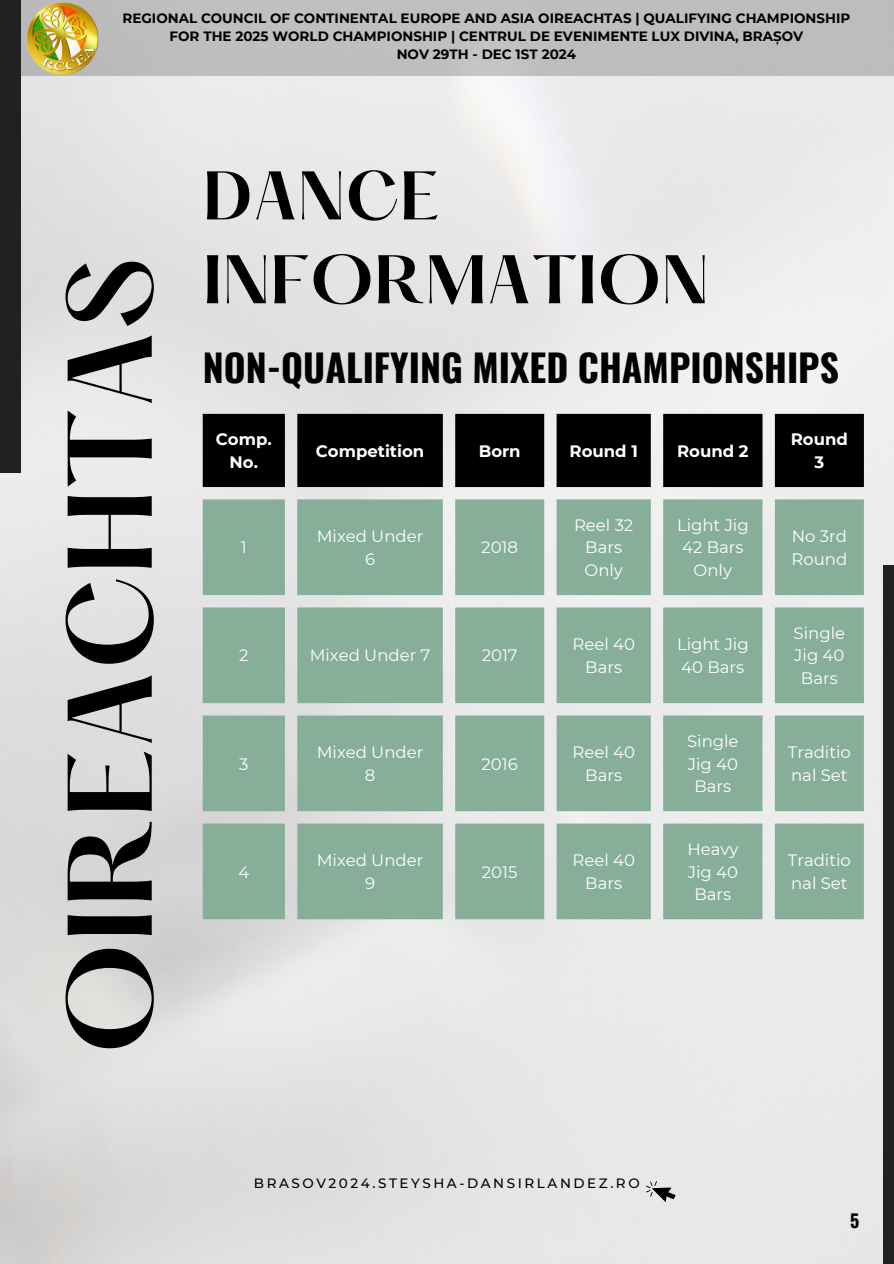
<style>
.page{position:relative;width:894px;height:1264px;background:#fff}
.page>*{position:absolute;margin:0;border:0;box-sizing:border-box;transform-origin:0 0}
.t1{font:600 105px "Hatton";color:#000}
.t2{font:600 60px/83.8px "Hatton";color:#000}
.t3{font:700 37.5px "Oswald";color:#000}
.t4{font:700 18px "Oswald";color:#000}
.t5{font:16.5px/22.5px "Montserrat";color:#fff;text-align:center}
.t6{font:700 16.5px/22.5px "Montserrat";color:#fff;text-align:center}
.t7{font:700 13.5px/18px "Montserrat";color:#000;text-align:center}
.t8{font:500 13.5px "Montserrat";letter-spacing:.19em;color:#000}
</style>
<div class="page">
<img style="left:0;top:76px;width:893px;height:1187px">
<svg style="left:203px;top:414px;width:660px;height:73px;fill:#000"></svg>
<svg style="left:203px;top:499px;width:660px;height:420px;fill:#86ae99"></svg>
<svg style="left:645px;top:1178px;width:33px;height:26px"></svg>
<div style="left:0;top:0;width:893px;height:76px;background:#bebebe"></div>
<img style="left:26px;top:3px;width:73px;height:72px">
<div style="left:0;top:0;width:21px;height:473px;background:#1f2122"></div>
<div style="left:883px;top:565px;width:10px;height:698px;background:#1f2122"></div>
<p class="t7" style="left:122px;top:9px;width:729px">REGIONAL COUNCIL OF CONTINENTAL EUROPE AND ASIA OIREACHTAS | QUALIFYING CHAMPIONSHIP<br>FOR THE 2025 WORLD CHAMPIONSHIP | CENTRUL DE EVENIMENTE LUX DIVINA, BRAȘOV<br>NOV 29TH - DEC 1ST 2024</p>
<h1 class="t1" style="left:61px;top:1054px;width:798px;rotate:-90deg">OIREACHTAS</h1>
<h2 class="t2" style="left:203px;top:161px;width:507px">DANCE<br>INFORMATION</h2>
<h3 class="t3" style="left:203px;top:338px;width:637px">NON-QUALIFYING MIXED CHAMPIONSHIPS</h3>
<p class="t6" style="left:216px;top:428px;width:57px">Comp.<br>No.</p>
<p class="t6" style="left:316px;top:439px;width:110px">Competition</p>
<p class="t6" style="left:478px;top:439px;width:43px">Born</p>
<p class="t6" style="left:569px;top:439px;width:70px">Round 1</p>
<p class="t6" style="left:677px;top:439px;width:73px">Round 2</p>
<p class="t6" style="left:790px;top:428px;width:59px">Round<br>3</p>
<p class="t5" style="left:241px;top:536px;width:7px">1</p>
<p class="t5" style="left:317px;top:525px;width:108px">Mixed Under<br>6</p>
<p class="t5" style="left:481px;top:536px;width:38px">2018</p>
<p class="t5" style="left:574px;top:514px;width:61px">Reel 32<br>Bars<br>Only</p>
<p class="t5" style="left:676px;top:514px;width:73px">Light Jig<br>42 Bars<br>Only</p>
<p class="t5" style="left:791px;top:525px;width:57px;text-align:left">No 3rd<br>Round</p>
<p class="t5" style="left:239px;top:644px;width:11px">2</p>
<p class="t5" style="left:310px;top:644px;width:122px">Mixed Under 7</p>
<p class="t5" style="left:481px;top:644px;width:37px">2017</p>
<p class="t5" style="left:572px;top:633px;width:64px">Reel 40<br>Bars</p>
<p class="t5" style="left:676px;top:633px;width:73px;text-align:left">Light Jig<br>40 Bars</p>
<p class="t5" style="left:793px;top:622px;width:53px">Single<br>Jig 40<br>Bars</p>
<p class="t5" style="left:239px;top:752px;width:11px">3</p>
<p class="t5" style="left:317px;top:741px;width:108px">Mixed Under<br>8</p>
<p class="t5" style="left:481px;top:752px;width:38px">2016</p>
<p class="t5" style="left:572px;top:741px;width:64px">Reel 40<br>Bars</p>
<p class="t5" style="left:687px;top:730px;width:53px">Single<br>Jig 40<br>Bars</p>
<p class="t5" style="left:787px;top:741px;width:64px;text-align:left">Traditio nal Set</p>
<p class="t5" style="left:238px;top:860px;width:12px">4</p>
<p class="t5" style="left:317px;top:849px;width:108px">Mixed Under<br>9</p>
<p class="t5" style="left:482px;top:860px;width:37px">2015</p>
<p class="t5" style="left:572px;top:849px;width:64px">Reel 40<br>Bars</p>
<p class="t5" style="left:687px;top:838px;width:52px">Heavy<br>Jig 40<br>Bars</p>
<p class="t5" style="left:787px;top:849px;width:64px;text-align:left">Traditio nal Set</p>
<p class="t8" style="left:254px;top:1174px;width:387px">BRASOV2024.STEYSHA-DANSIRLANDEZ.RO</p>
<p class="t4" style="left:849px;top:1206px;width:11px">5</p>
</div>
